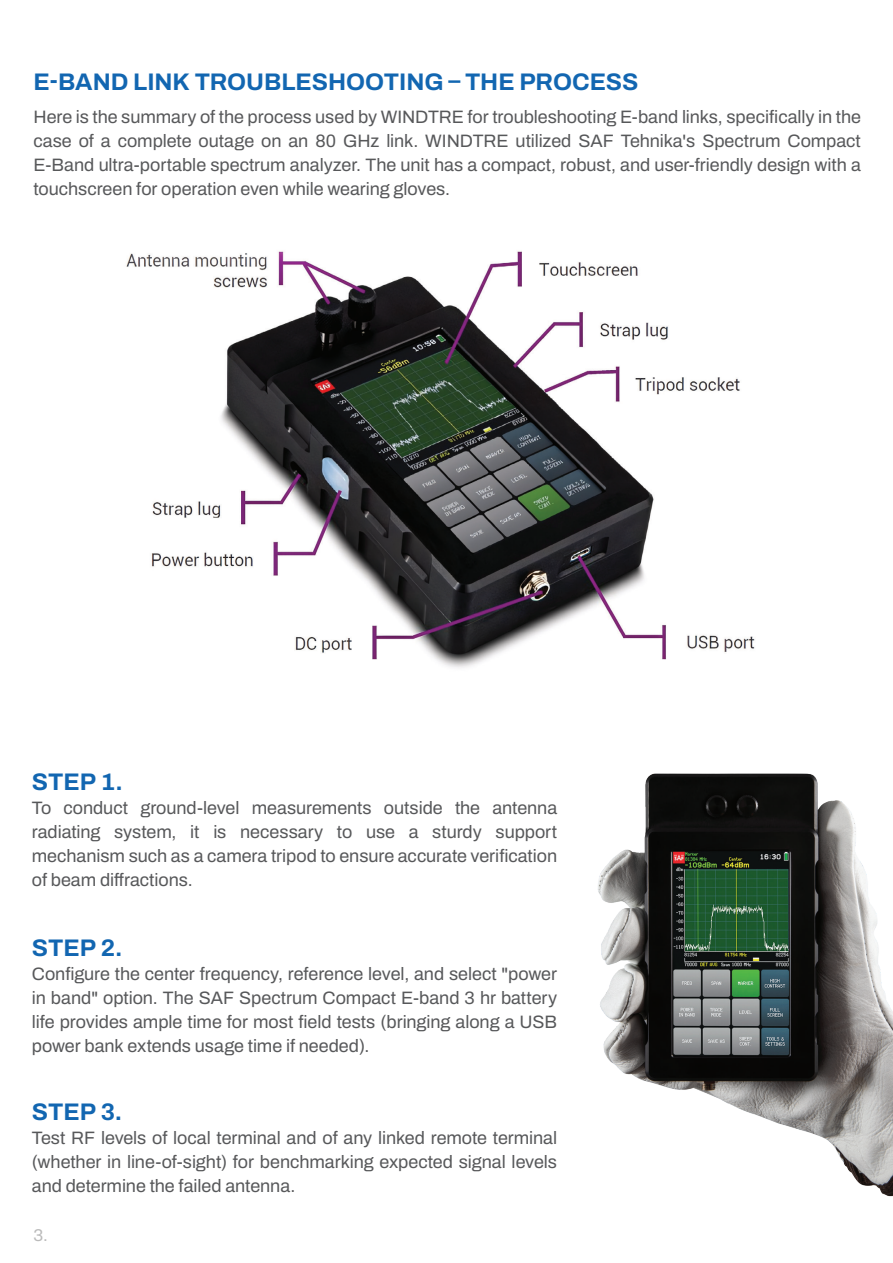
<style>
.page{position:relative;width:893px;height:1263px;background:#fff}
.page>*{position:absolute;margin:0;border:0;box-sizing:border-box;transform-origin:0 0}
.t1{font:700 24px "Archivo";color:#1266b1}
.t2{font:18px/24px "Archivo";color:#57585a;text-align:justify}
.t3{font:17.1px "Archivo";color:#bababa}
</style>
<div class="page">
<img style="left:597px;top:773px;width:296px;height:424px">
<img style="left:126px;top:251px;width:629px;height:417px">
<h1 class="t1" style="left:33px;top:64px;width:607px">E-BAND LINK TROUBLESHOOTING – THE PROCESS</h1>
<p class="t2" style="left:33px;top:105px;width:829px">Here is the summary of the process used by WINDTRE for troubleshooting E-band links, specifically in the case of a complete outage on an 80 GHz link. WINDTRE utilized SAF Tehnika's Spectrum Compact E-Band ultra-portable spectrum analyzer. The unit has a compact, robust, and user-friendly design with a touchscreen for operation even while wearing gloves.</p>
<h1 class="t1" style="left:32px;top:764px;width:92px">STEP 1.</h1>
<p class="t2" style="left:32px;top:796px;width:527px">To conduct ground-level measurements outside the antenna radiating system, it is necessary to use a sturdy support mechanism such as a camera tripod to ensure accurate verification of beam diffractions.</p>
<h1 class="t1" style="left:32px;top:930px;width:92px">STEP 2.</h1>
<p class="t2" style="left:32px;top:962px;width:527px">Configure the center frequency, reference level, and select "power in band" option. The SAF Spectrum Compact E-band 3 hr battery life provides ample time for most field tests (bringing along a USB power bank extends usage time if needed).</p>
<h1 class="t1" style="left:32px;top:1094px;width:92px">STEP 3.</h1>
<p class="t2" style="left:32px;top:1126px;width:527px">Test RF levels of local terminal and of any linked remote terminal (whether in line-of-sight) for benchmarking expected signal levels and determine the failed antenna.</p>
<p class="t3" style="left:33px;top:1222px;width:16px">3.</p>
</div>
